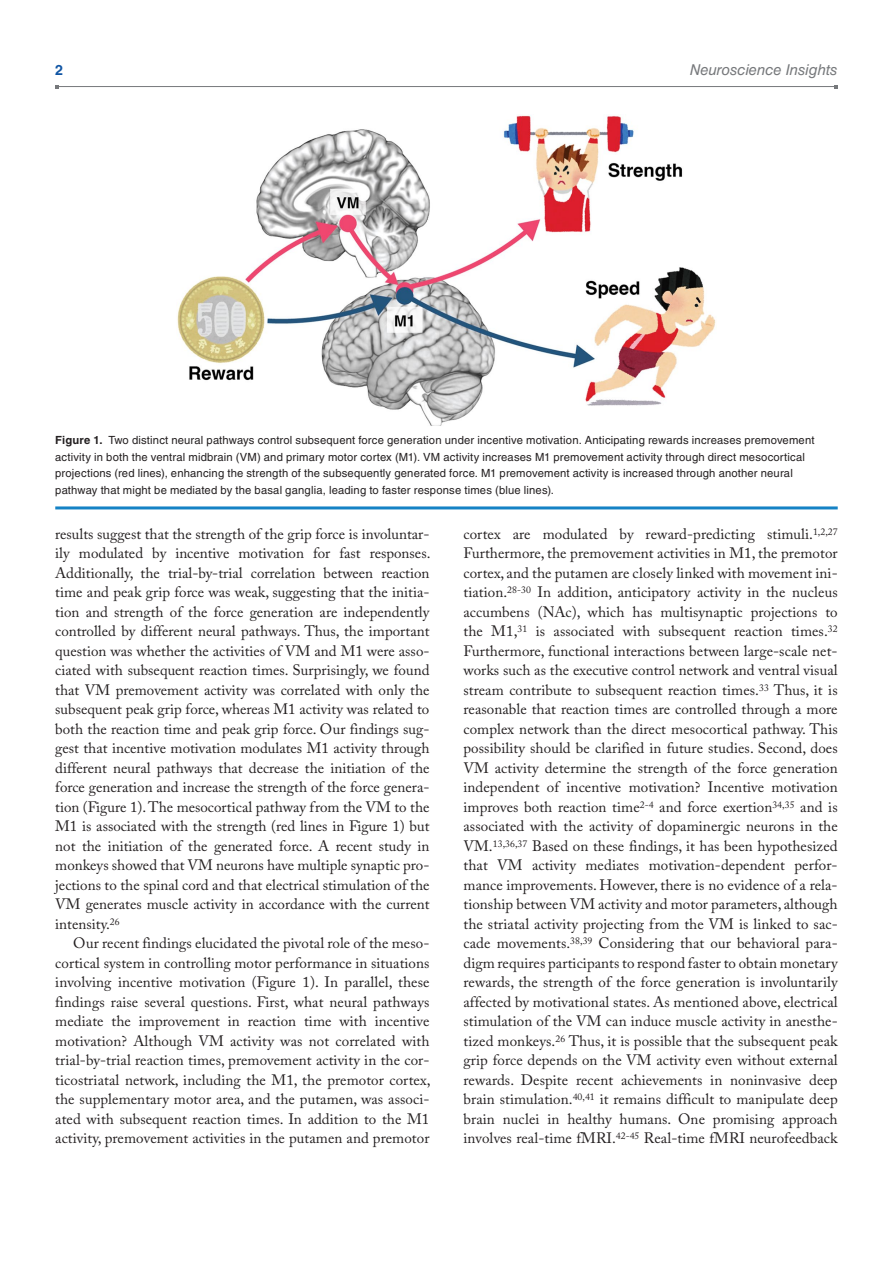
<style>
.page{position:relative;width:893px;height:1263px;background:#fff}
.page>*{position:absolute;margin:0;border:0;box-sizing:border-box;transform-origin:0 0}
.t1{font:15px/19.5px "Adobe Caslon Pro";letter-spacing:.005em;color:#231f20;text-align:justify}
.t2{font:italic 15px "Helvetica LT Std";letter-spacing:-.005em;color:#76787b}
.t3{font:700 14.25px "Helvetica LT Std";color:#1055a4}
.t4{font:11.25px/16.5px "Helvetica LT Std";letter-spacing:.015em;color:#231f20}
.s1{font-weight:700}
</style>
<div class="page">
<hr style="left:57px;top:86px;width:779px;height:1px;background:#76787b">
<hr style="left:55px;top:506px;width:783px;height:3px;background:#1582c5">
<img style="left:177px;top:115px;width:539px;height:311px">
<p class="t3" style="left:55px;top:61px;width:9px">2</p>
<p class="t2" style="left:690px;top:61px;width:149px">Neuroscience Insights</p>
<p class="t4" style="left:55px;top:432px;width:761px"><span class="s1">Figure 1.</span> Two distinct neural pathways control subsequent force generation under incentive motivation. Anticipating rewards increases premovement activity in both the ventral midbrain (VM) and primary motor cortex (M1). VM activity increases M1 premovement activity through direct mesocortical projections (red lines), enhancing the strength of the subsequently generated force. M1 premovement activity is increased through another neural pathway that might be mediated by the basal ganglia, leading to faster response times (blue lines).</p>
<p class="t1" style="left:55px;top:524px;width:377px">results suggest that the strength of the grip force is involuntar&shy;ily modulated by incentive motivation for fast responses.<br>Additionally, the trial-by-trial correlation between reaction time and peak grip force was weak, suggesting that the initia&shy;tion and strength of the force generation are independently controlled by different neural pathways. Thus, the important question was whether the activities of VM and M1 were asso&shy;ciated with subsequent reaction times. Surprisingly, we found that VM premovement activity was correlated with only the subsequent peak grip force, whereas M1 activity was related to both the reaction time and peak grip force. Our findings sug&shy;gest that incentive motivation modulates M1 activity through different neural pathways that decrease the initiation of the force generation and increase the strength of the force genera&shy;tion (Figure 1). The mesocortical pathway from the VM to the M1 is associated with the strength (red lines in Figure 1) but not the initiation of the generated force. A recent study in monkeys showed that VM neurons have multiple synaptic pro&shy;jections to the spinal cord and that electrical stimulation of the VM generates muscle activity in accordance with the current intensity.<sup>26</sup></p>
<p class="t1" style="left:55px;top:933px;width:377px;text-indent:18px">Our recent findings elucidated the pivotal role of the meso&shy;cortical system in controlling motor performance in situations involving incentive motivation (Figure 1). In parallel, these findings raise several questions. First, what neural pathways mediate the improvement in reaction time with incentive motivation? Although VM activity was not correlated with trial-by-trial reaction times, premovement activity in the cor&shy;ticostriatal network, including the M1, the premotor cortex, the supplementary motor area, and the putamen, was associ&shy;ated with subsequent reaction times. In addition to the M1 activity, premovement activities in the putamen and premotor</p>
<p class="t1" style="left:463px;top:524px;width:376px">cortex are modulated by reward-predicting stimuli.<sup>1,2,27<br></sup>Furthermore, the premovement activities in M1, the premotor cortex, and the putamen are closely linked with movement ini&shy;tiation.<sup>28-30</sup> In addition, anticipatory activity in the nucleus accumbens (NAc), which has multisynaptic projections to the M1,<sup>31</sup> is associated with subsequent reaction times.<sup>32<br></sup>Furthermore, functional interactions between large-scale net&shy;works such as the executive control network and ventral visual stream contribute to subsequent reaction times.<sup>33</sup> Thus, it is reasonable that reaction times are controlled through a more complex network than the direct mesocortical pathway. This possibility should be clarified in future studies. Second, does VM activity determine the strength of the force generation independent of incentive motivation? Incentive motivation improves both reaction time<sup>2-4</sup> and force exertion<sup>34,35</sup> and is associated with the activity of dopaminergic neurons in the VM.<sup>13,36,37</sup> Based on these findings, it has been hypothesized that VM activity mediates motivation-dependent perfor&shy;mance improvements. However, there is no evidence of a rela&shy;tionship between VM activity and motor parameters, although the striatal activity projecting from the VM is linked to sac&shy;cade movements.<sup>38,39</sup> Considering that our behavioral para&shy;digm requires participants to respond faster to obtain monetary rewards, the strength of the force generation is involuntarily affected by motivational states. As mentioned above, electrical stimulation of the VM can induce muscle activity in anesthe&shy;tized monkeys.<sup>26</sup> Thus, it is possible that the subsequent peak grip force depends on the VM activity even without external rewards. Despite recent achievements in noninvasive deep brain stimulation.<sup>40,41</sup> it remains difficult to manipulate deep brain nuclei in healthy humans. One promising approach involves real-time fMRI.<sup>42-45</sup> Real-time fMRI neurofeedback</p>
</div>
